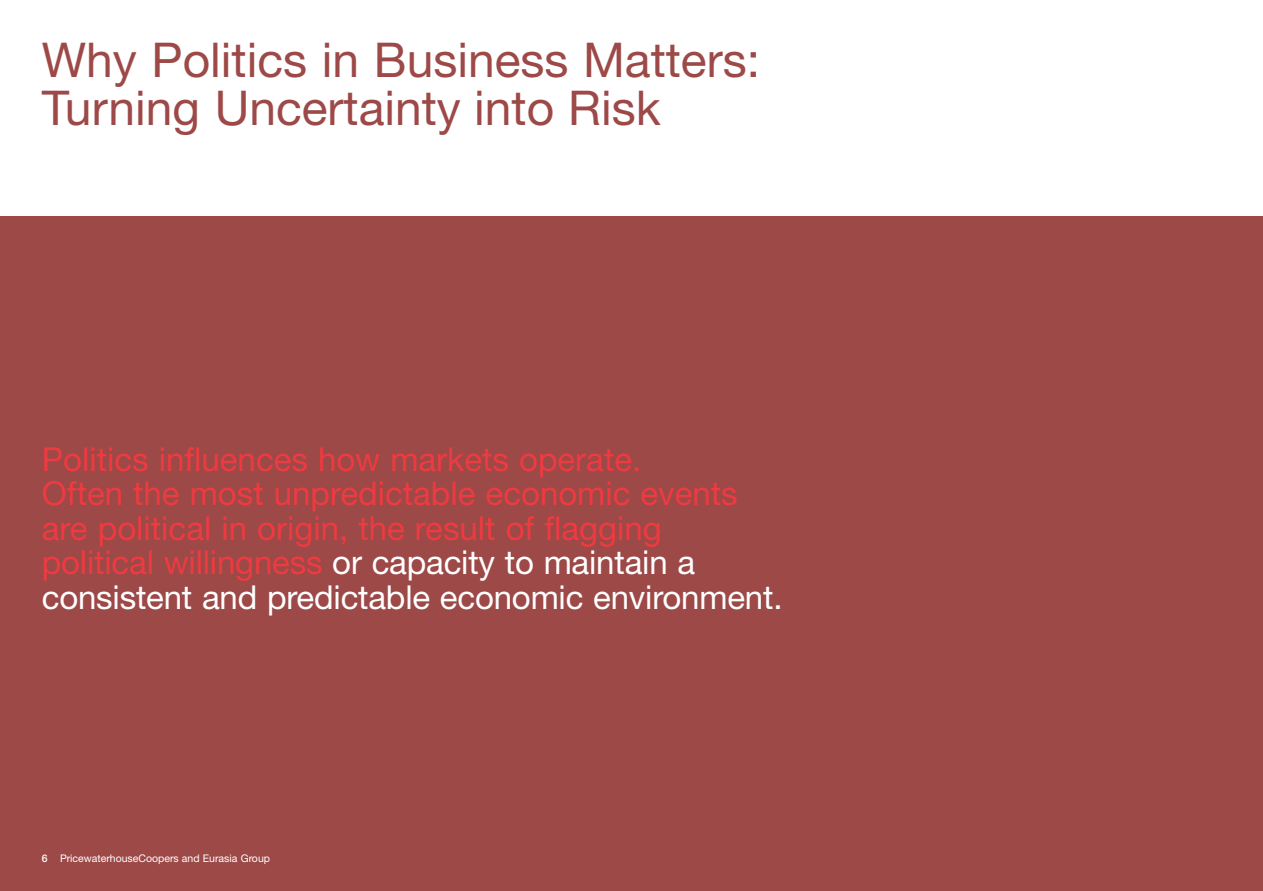
<style>
.page{position:relative;width:1263px;height:891px;background:#fff}
.page>*{position:absolute;margin:0;border:0;box-sizing:border-box;transform-origin:0 0}
.t1{font:48px/48px "Helvetica Neue";color:#9c4948}
.t2{font:33px/34.5px "Helvetica Neue";color:#ee3a41}
.t3{font:10.5px "Helvetica Neue";color:#fff}
.s1{color:#fff}
.s2{font-weight:500}
</style>
<div class="page">
<div style="left:0;top:216px;width:1262px;height:675px;background:#9c4948"></div>
<h1 class="t1" style="left:42px;top:40px;width:720px">Why Politics in Business Matters:<br>Turning Uncertainty into Risk</h1>
<p class="t2" style="left:42px;top:445px;width:742px">Politics influences how markets operate.<br>Often the most unpredictable economic events are political in origin, the result of flagging<br>political willingness <span class="s1">or capacity to maintain a consistent and predictable economic environment.</span></p>
<p class="t3" style="left:42px;top:855px;width:230px"><span class="s2">6</span> PricewaterhouseCoopers and Eurasia Group</p>
</div>
